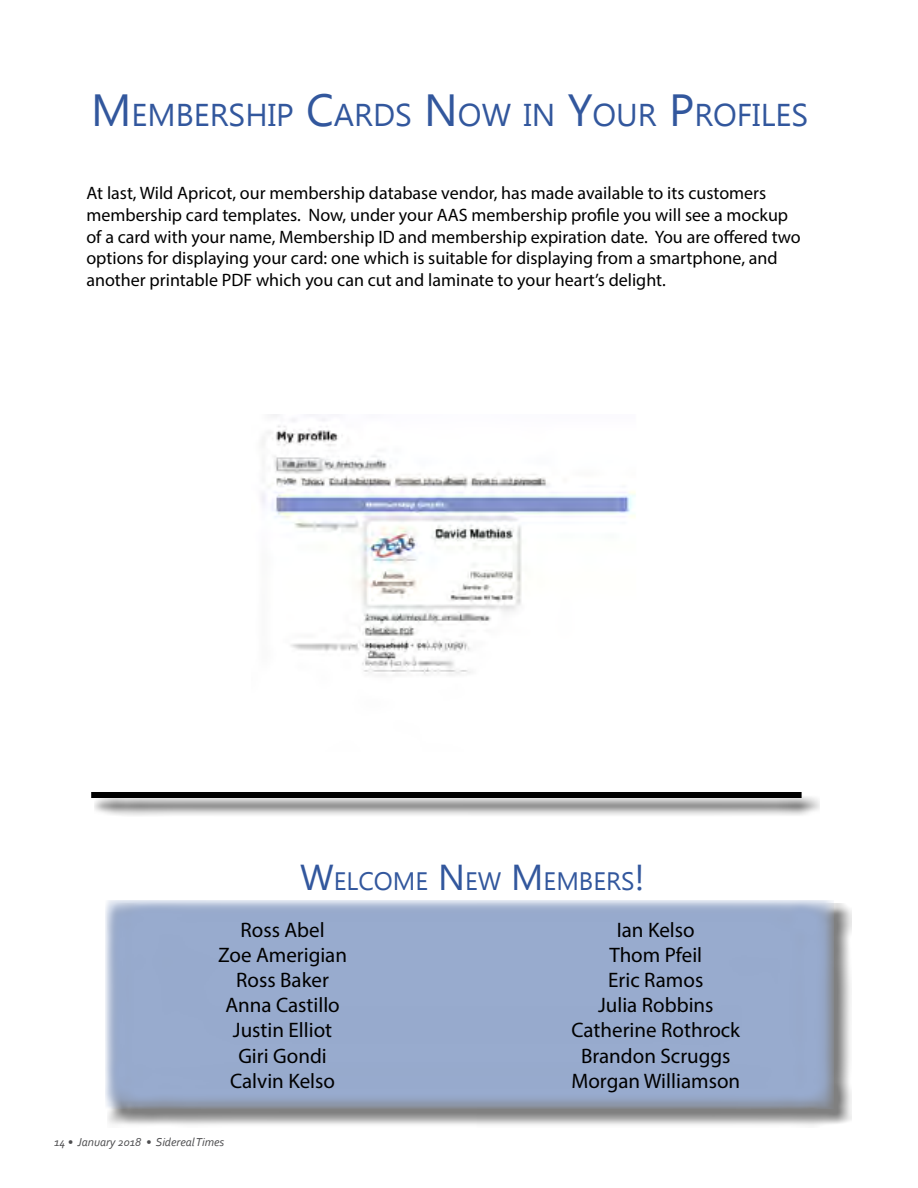
<style>
.page{position:relative;width:918px;height:1188px;background:#fff}
.page>*{position:absolute;margin:0;border:0;box-sizing:border-box;transform-origin:0 0}
.t1{font:31.5px "Gadugi";color:#32579d}
.t2{font:25.2px "Gadugi";color:#32579d}
.t3{font:21px/25.2px "Myriad Pro";color:#000;text-align:center}
.t4{font:18px/21.6px "Myriad Pro";color:#000}
.t5{font:italic 12px "Corbel";color:#4d4d4f}
.s1{font-size:45px}
.s2{font-size:36px}
</style>
<div class="page">
<div style="left:94px;top:795px;width:726px;height:22px;background:#000;opacity:.75"></div>
<div style="left:91px;top:792px;width:711px;height:6px;background:#000"></div>
<div style="left:108px;top:903px;width:744px;height:225px;background:#000;opacity:.5"></div>
<div style="left:105px;top:900px;width:728px;height:209px;background:#98abce"></div>
<img style="left:261px;top:414px;width:375px;height:262px">
<h1 class="t1" style="left:91px;top:96px;width:718px"><span class="s1">M</span> EMBERSHIP <span class="s1">C</span>ARDS <span class="s1">N</span> OW IN <span class="s1">Y</span>OUR <span class="s1">P</span>ROFILES</h1>
<p class="t4" style="left:86px;top:182px;width:716px">At last, Wild Apricot, our membership database vendor, has made available to its customers membership card templates. Now, under your AAS membership profile you will see a mockup of a card with your name, Membership ID and membership expiration date. You are offered two options for displaying your card: one which is suitable for displaying from a smartphone, and another printable PDF which you can cut and laminate to your heart’s delight.</p>
<h2 class="t2" style="left:300px;top:866px;width:346px"><span class="s2">W</span>ELCOME <span class="s2">N</span> EW <span class="s2">M</span> EMBERS<span class="s2">!</span></h2>
<p class="t3" style="left:218px;top:917px;width:130px">Ross Abel<br>Zoe Amerigian<br>Ross Baker<br>Anna Castillo<br>Justin Elliot<br>Giri Gondi<br>Calvin Kelso</p>
<p class="t3" style="left:571px;top:917px;width:170px">Ian Kelso<br>Thom Pfeil<br>Eric Ramos<br>Julia Robbins<br>Catherine Rothrock<br>Brandon Scruggs<br>Morgan Williamson</p>
<p class="t5" style="left:54px;top:1134px;width:172px">14 • January 2018 • Sidereal Times</p>
</div>
